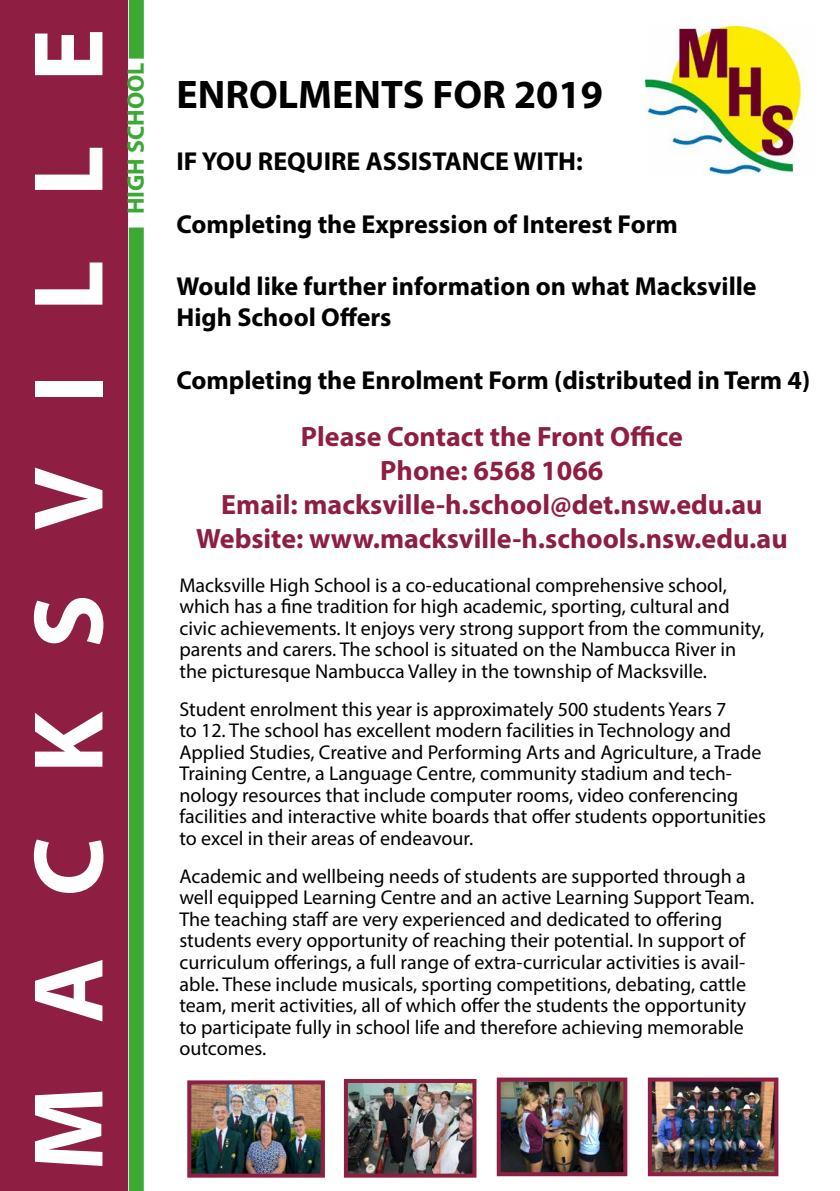
<style>
.page{position:relative;width:840px;height:1191px;background:#fff}
.page>*{position:absolute;margin:0;border:0;box-sizing:border-box;transform-origin:0 0}
.t1{font:700 100px "Myriad Pro";letter-spacing:.635em;color:#fff}
.t2{font:700 40px "Myriad Pro";color:#000}
.t3{font:700 28px/34px "Myriad Pro";color:#8e1f42;text-align:center}
.t4{font:700 26px/31.2px "Myriad Pro";color:#000}
.t5{font:700 24px "Myriad Pro";color:#3aaa35}
.t6{font:20px/21.6px "Myriad Pro";color:#000}
</style>
<div class="page">
<div style="left:0;top:0;width:128px;height:1191px;background:#8e1f42"></div>
<div style="left:129px;top:227px;width:15px;height:964px;background:#3aaa35"></div>
<div style="left:129px;top:0;width:15px;height:59px;background:#3aaa35"></div>
<img style="left:645px;top:27px;width:162px;height:147px">
<img style="left:192px;top:1085px;width:128px;height:87px">
<div style="left:187px;top:1080px;width:138px;height:97px;border:4px solid #8e1f42"></div>
<img style="left:501px;top:1082px;width:121px;height:89px">
<div style="left:496px;top:1077px;width:131px;height:99px;border:4px solid #8e1f42"></div>
<img style="left:349px;top:1084px;width:122px;height:88px">
<div style="left:344px;top:1079px;width:132px;height:98px;border:4px solid #8e1f42"></div>
<img style="left:652px;top:1082px;width:121px;height:89px">
<div style="left:647px;top:1077px;width:131px;height:99px;border:4px solid #8e1f42"></div>
<h1 class="t1" style="left:3px;top:1171px;width:1144px;rotate:-90deg">MACKSVILLE</h1>
<p class="t5" style="left:120px;top:214px;width:153px;rotate:-90deg">HIGH SCHOOL</p>
<h2 class="t2" style="left:176px;top:68px;width:428px">ENROLMENTS FOR 2019</h2>
<h3 class="t4" style="left:176px;top:145px;width:408px">IF YOU REQUIRE ASSISTANCE WITH:</h3>
<h3 class="t4" style="left:176px;top:207px;width:502px">Completing the Expression of Interest Form</h3>
<h3 class="t4" style="left:176px;top:270px;width:581px">Would like further information on what Macksville<br>High School Offers</h3>
<h3 class="t4" style="left:176px;top:363px;width:635px">Completing the Enrolment Form (distributed in Term 4)</h3>
<h3 class="t3" style="left:196px;top:419px;width:592px">Please Contact the Front Office<br>Phone: 6568 1066<br>Email: macksville-h.school@det.nsw.edu.au Website: www.macksville-h.schools.nsw.edu.au</h3>
<p class="t6" style="left:179px;top:574px;width:586px">Macksville High School is a co-educational comprehensive school, which has a fine tradition for high academic, sporting, cultural and civic achievements. It enjoys very strong support from the community, parents and carers. The school is situated on the Nambucca River in the picturesque Nambucca Valley in the township of Macksville.</p>
<p class="t6" style="left:179px;top:697px;width:588px">Student enrolment this year is approximately 500 students Years 7<br>to 12. The school has excellent modern facilities in Technology and Applied Studies, Creative and Performing Arts and Agriculture, a Trade Training Centre, a Language Centre, community stadium and tech&shy;nology resources that include computer rooms, video conferencing facilities and interactive white boards that offer students opportunities to excel in their areas of endeavour.</p>
<p class="t6" style="left:179px;top:865px;width:576px">Academic and wellbeing needs of students are supported through a well equipped Learning Centre and an active Learning Support Team.<br>The teaching staff are very experienced and dedicated to offering students every opportunity of reaching their potential. In support of curriculum offerings, a full range of extra-curricular activities is avail&shy;able. These include musicals, sporting competitions, debating, cattle team, merit activities, all of which offer the students the opportunity to participate fully in school life and therefore achieving memorable outcomes.</p>
</div>
